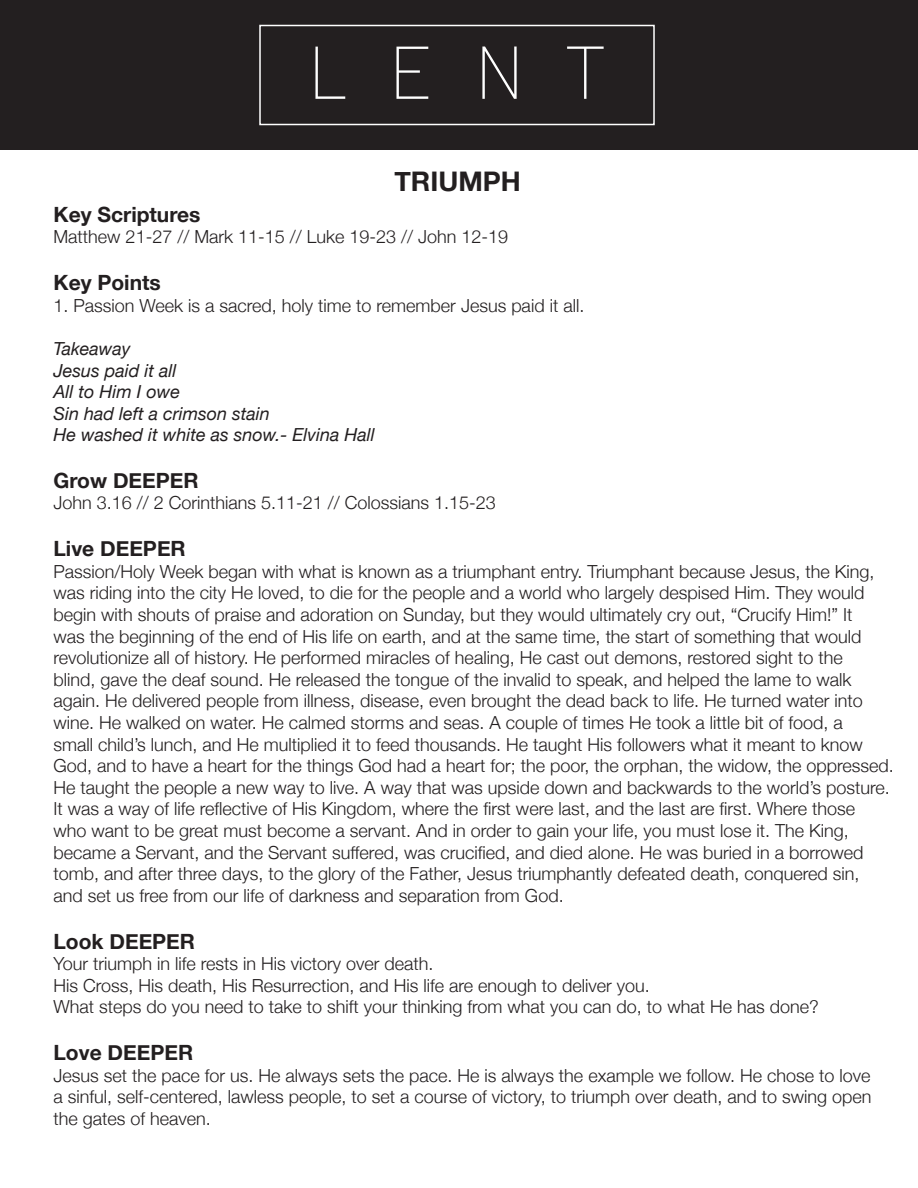
<style>
.page{position:relative;width:918px;height:1188px;background:#fff}
.page>*{position:absolute;margin:0;border:0;box-sizing:border-box;transform-origin:0 0}
.t1{font:300 72.15px "Nordstern Demo";color:#fff}
.t2{font:700 27px "Helvetica Neue";color:#231f20}
.t3{font:700 21px "Helvetica Neue";color:#231f20}
.t4{font:300 18px/21.6px "Helvetica Neue";color:#231f20}
.t5{font:italic 18px/21.6px "Helvetica Neue";color:#231f20}
</style>
<div class="page">
<div style="left:0;top:0;width:918px;height:150px;background:#231f20"></div>
<div style="left:259px;top:25px;width:396px;height:100px;border:2px solid #fff"></div>
<h1 class="t1" style="left:309px;top:33px;width:297px">L E N T</h1>
<h2 class="t2" style="left:394px;top:160px;width:128px">TRIUMPH</h2>
<p class="t3" style="left:54px;top:198px;width:149px">Key Scriptures</p>
<p class="t4" style="left:54px;top:225px;width:456px">Matthew 21-27 // Mark 11-15 // Luke 19-23 // John 12-19</p>
<p class="t3" style="left:54px;top:266px;width:109px">Key Points</p>
<p class="t4" style="left:54px;top:293px;width:532px">1. Passion Week is a sacred, holy time to remember Jesus paid it all.</p>
<p class="t5" style="left:54px;top:339px;width:323px">Takeaway<br>Jesus paid it all<br>All to Him I owe<br>Sin had left a crimson stain<br>He washed it white as snow.- Elvina Hall</p>
<p class="t3" style="left:54px;top:464px;width:147px">Grow DEEPER</p>
<p class="t4" style="left:54px;top:491px;width:444px">John 3.16 // 2 Corinthians 5.11-21 // Colossians 1.15-23</p>
<p class="t3" style="left:54px;top:532px;width:134px">Live DEEPER</p>
<p class="t4" style="left:54px;top:559px;width:842px">Passion/Holy Week began with what is known as a triumphant entry. Triumphant because Jesus, the King, was riding into the city He loved, to die for the people and a world who largely despised Him. They would begin with shouts of praise and adoration on Sunday, but they would ultimately cry out, “Crucify Him!” It<br>was the beginning of the end of His life on earth, and at the same time, the start of something that would revolutionize all of history. He performed miracles of healing, He cast out demons, restored sight to the<br>blind, gave the deaf sound. He released the tongue of the invalid to speak, and helped the lame to walk again. He delivered people from illness, disease, even brought the dead back to life. He turned water into wine. He walked on water. He calmed storms and seas. A couple of times He took a little bit of food, a<br>small child’s lunch, and He multiplied it to feed thousands. He taught His followers what it meant to know God, and to have a heart for the things God had a heart for; the poor, the orphan, the widow, the oppressed.<br>He taught the people a new way to live. A way that was upside down and backwards to the world’s posture.<br>It was a way of life reflective of His Kingdom, where the first were last, and the last are first. Where those<br>who want to be great must become a servant. And in order to gain your life, you must lose it. The King, became a Servant, and the Servant suffered, was crucified, and died alone. He was buried in a borrowed tomb, and after three days, to the glory of the Father, Jesus triumphantly defeated death, conquered sin,<br>and set us free from our life of darkness and separation from God.</p>
<p class="t3" style="left:54px;top:925px;width:143px">Look DEEPER</p>
<p class="t4" style="left:54px;top:952px;width:767px">Your triumph in life rests in His victory over death.<br>His Cross, His death, His Resurrection, and His life are enough to deliver you.<br>What steps do you need to take to shift your thinking from what you can do, to what He has done?</p>
<p class="t3" style="left:54px;top:1036px;width:141px">Love DEEPER</p>
<p class="t4" style="left:54px;top:1063px;width:819px;text-align:justify">Jesus set the pace for us. He always sets the pace. He is always the example we follow. He chose to love a sinful, self-centered, lawless people, to set a course of victory, to triumph over death, and to swing open the gates of heaven.</p>
</div>
